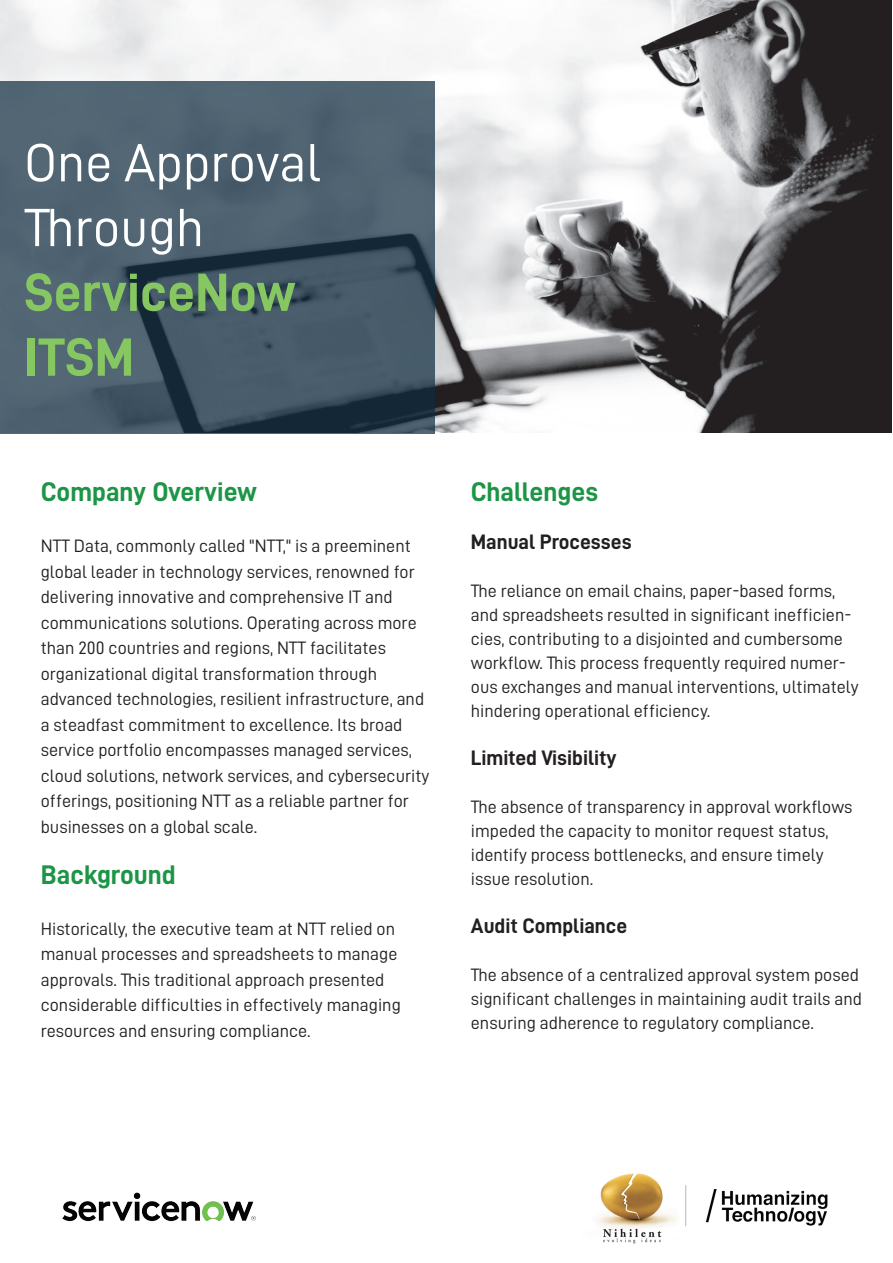
<style>
.page{position:relative;width:893px;height:1263px;background:#fff}
.page>*{position:absolute;margin:0;border:0;box-sizing:border-box;transform-origin:0 0}
.t1{font:54px/64.8px "D DIN";color:#fff}
.t2{font:54px/64.8px "D DIN Bold";color:#86c762}
.t3{font:27px "D DIN Bold";color:#1c9546}
.t4{font:21px "D DIN Bold";color:#231f20}
.t5{font:18px/25.5px "D DIN";color:#231f20}
</style>
<div class="page">
<img style="left:0;top:0;width:891px;height:432px">
<svg style="left:0;top:81px;width:435px;height:353px;background:#475b6a"></svg>
<img style="left:62px;top:1192px;width:194px;height:30px">
<img style="left:597px;top:1173px;width:231px;height:71px">
<h1 class="t1" style="left:24px;top:129px;width:299px">One Approval<br>Through</h1>
<h1 class="t2" style="left:24px;top:259px;width:273px">ServiceNow<br>ITSM</h1>
<h2 class="t3" style="left:41px;top:477px;width:218px">Company Overview</h2>
<p class="t5" style="left:41px;top:533px;width:390px">NTT Data, commonly called "NTT," is a preeminent global leader in technology services, renowned for delivering innovative and comprehensive IT and communications solutions. Operating across more than 200 countries and regions, NTT facilitates organizational digital transformation through advanced technologies, resilient infrastructure, and a steadfast commitment to excellence. Its broad service portfolio encompasses managed services, cloud solutions, network services, and cybersecurity offerings, positioning NTT as a reliable partner for businesses on a global scale.</p>
<h2 class="t3" style="left:41px;top:859px;width:137px">Background</h2>
<p class="t5" style="left:41px;top:915px;width:362px">Historically, the executive team at NTT relied on manual processes and spreadsheets to manage approvals. This traditional approach presented considerable difficulties in effectively managing resources and ensuring compliance.</p>
<h2 class="t3" style="left:471px;top:477px;width:129px">Challenges</h2>
<p class="t4" style="left:471px;top:530px;width:162px">Manual Processes</p>
<p class="t5" style="left:471px;top:579px;width:389px;line-height:24px">The reliance on email chains, paper-based forms, and spreadsheets resulted in significant inefficien&shy;cies, contributing to a disjointed and cumbersome workflow. This process frequently required numer&shy;ous exchanges and manual interventions, ultimately hindering operational efficiency.</p>
<p class="t4" style="left:471px;top:746px;width:147px">Limited Visibility</p>
<p class="t5" style="left:471px;top:795px;width:383px;line-height:24px">The absence of transparency in approval workflows impeded the capacity to monitor request status, identify process bottlenecks, and ensure timely issue resolution.</p>
<p class="t4" style="left:471px;top:914px;width:158px">Audit Compliance</p>
<p class="t5" style="left:471px;top:963px;width:393px;line-height:24px">The absence of a centralized approval system posed significant challenges in maintaining audit trails and ensuring adherence to regulatory compliance.</p>
</div>
